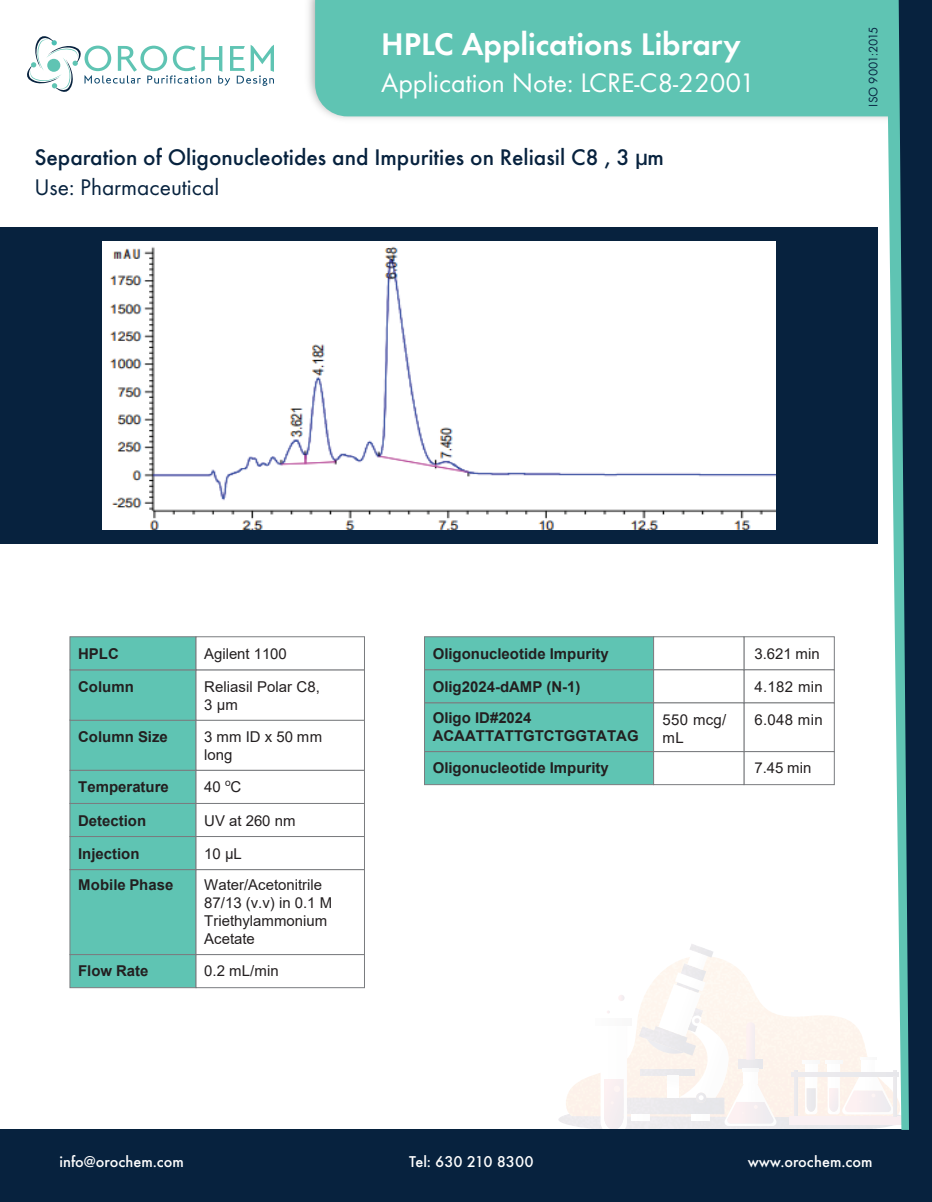
<style>
.page{position:relative;width:932px;height:1202px;background:#fff}
.page>*{position:absolute;margin:0;border:0;box-sizing:border-box;transform-origin:0 0}
.t1{font:600 32.4px "Futura EF";color:#fff}
.t2{font:27.75px "Futura EF";color:#fff}
.t3{font:500 23.4px "Futura EF";color:#07223e}
.t4{font:23.4px "Futura EF";color:#07223e}
.t5{font:500 16.2px "Futura EF";color:#fff}
.t6{font:15px/18px "Arial";color:#231f20}
.t7{font:700 15px/18px "Arial";color:#231f20}
.t8{font:12.75px "Futura PT";letter-spacing:-.015em;color:#06213f}
</style>
<div class="page">
<svg style="left:805px;top:1063px;width:12px;height:51px"></svg>
<hr style="left:802px;top:1060px;width:17px;height:3px;background:#fafafa">
<hr style="left:794px;top:1076px;width:3px;height:40px;background:#eceaee">
<div style="left:789px;top:1116px;width:112px;height:8px;background:#f9f0f3"></div>
<img style="left:586px;top:1042px;width:14px;height:87px">
<hr style="left:791px;top:1072px;width:107px;height:4px;background:#ecebee">
<svg style="left:600px;top:943px;width:177px;height:186px"></svg>
<img style="left:308px;top:0;width:519px;height:119px">
<div style="left:315px;top:0;width:512px;height:116px;background:#5fc4b3"></div>
<div style="left:0;top:1129px;width:932px;height:73px;background:#07223e"></div>
<div style="left:0;top:227px;width:878px;height:317px;background:#07223e"></div>
<svg style="left:827px;top:0;width:105px;height:1130px"></svg>
<svg style="left:27px;top:36px;width:247px;height:56px"></svg>
<img style="left:103px;top:242px;width:672px;height:287px">
<div style="left:424px;top:751px;width:230px;height:34px;background:#5fc4b3;border:1px solid #7a7c7f"></div>
<div style="left:743px;top:751px;width:91px;height:34px;background:#fff;border:1px solid #7a7c7f"></div>
<div style="left:424px;top:636px;width:230px;height:34px;background:#5fc4b3;border:1px solid #7a7c7f"></div>
<div style="left:743px;top:636px;width:91px;height:34px;background:#fff;border:1px solid #7a7c7f"></div>
<div style="left:424px;top:669px;width:230px;height:34px;background:#5fc4b3;border:1px solid #7a7c7f"></div>
<div style="left:743px;top:669px;width:91px;height:34px;background:#fff;border:1px solid #7a7c7f"></div>
<div style="left:424px;top:702px;width:230px;height:50px;background:#5fc4b3;border:1px solid #7a7c7f"></div>
<div style="left:743px;top:702px;width:91px;height:50px;background:#fff;border:1px solid #7a7c7f"></div>
<div style="left:653px;top:751px;width:91px;height:34px;background:#fff;border:1px solid #7a7c7f"></div>
<div style="left:653px;top:636px;width:91px;height:34px;background:#fff;border:1px solid #7a7c7f"></div>
<div style="left:653px;top:669px;width:91px;height:34px;background:#fff;border:1px solid #7a7c7f"></div>
<div style="left:653px;top:702px;width:91px;height:50px;background:#fff;border:1px solid #7a7c7f"></div>
<div style="left:70px;top:719px;width:126px;height:51px;background:#5fc4b3;border:1px solid #7a7c7f"></div>
<div style="left:196px;top:719px;width:169px;height:51px;background:#fff;border:1px solid #7a7c7f"></div>
<div style="left:70px;top:669px;width:126px;height:51px;background:#5fc4b3;border:1px solid #7a7c7f"></div>
<div style="left:196px;top:669px;width:169px;height:51px;background:#fff;border:1px solid #7a7c7f"></div>
<div style="left:70px;top:869px;width:126px;height:86px;background:#5fc4b3;border:1px solid #7a7c7f"></div>
<div style="left:70px;top:803px;width:126px;height:34px;background:#5fc4b3;border:1px solid #7a7c7f"></div>
<div style="left:196px;top:803px;width:169px;height:34px;background:#fff;border:1px solid #7a7c7f"></div>
<div style="left:70px;top:954px;width:126px;height:34px;background:#5fc4b3;border:1px solid #7a7c7f"></div>
<div style="left:196px;top:954px;width:169px;height:34px;background:#fff;border:1px solid #7a7c7f"></div>
<div style="left:70px;top:770px;width:126px;height:33px;background:#5fc4b3;border:1px solid #7a7c7f"></div>
<div style="left:196px;top:770px;width:169px;height:33px;background:#fff;border:1px solid #7a7c7f"></div>
<div style="left:70px;top:836px;width:126px;height:34px;background:#5fc4b3;border:1px solid #7a7c7f"></div>
<div style="left:196px;top:836px;width:169px;height:34px;background:#fff;border:1px solid #7a7c7f"></div>
<div style="left:70px;top:636px;width:126px;height:34px;background:#5fc4b3;border:1px solid #7a7c7f"></div>
<div style="left:196px;top:636px;width:169px;height:34px;background:#fff;border:1px solid #7a7c7f"></div>
<h1 class="t1" style="left:381px;top:24px;width:361px">HPLC Applications Library</h1>
<h2 class="t2" style="left:381px;top:67px;width:375px">Application Note: LCRE-C8-22001</h2>
<h3 class="t3" style="left:34px;top:144px;width:631px">Separation of Oligonucleotides and Impurities on Reliasil C8 , 3 µm</h3>
<h3 class="t4" style="left:34px;top:174px;width:186px">Use: Pharmaceutical</h3>
<p class="t8" style="left:865px;top:107px;width:81px;rotate:-90deg">ISO 9001:2015</p>
<p class="t7" style="left:78px;top:644px;width:42px">HPLC</p>
<p class="t6" style="left:204px;top:644px;width:84px">Agilent 1100</p>
<p class="t7" style="left:78px;top:677px;width:57px">Column</p>
<p class="t6" style="left:204px;top:677px;width:117px">Reliasil Polar C8,<br>3 μm</p>
<p class="t7" style="left:78px;top:727px;width:91px">Column Size</p>
<p class="t6" style="left:204px;top:727px;width:119px">3 mm ID x 50 mm long</p>
<p class="t7" style="left:78px;top:778px;width:92px">Temperature</p>
<p class="t6" style="left:204px;top:778px;width:39px">40 <sup>o</sup>C</p>
<p class="t7" style="left:78px;top:811px;width:70px">Detection</p>
<p class="t6" style="left:204px;top:811px;width:93px">UV at 260 nm</p>
<p class="t7" style="left:78px;top:844px;width:63px">Injection</p>
<p class="t6" style="left:204px;top:844px;width:39px">10 µL</p>
<p class="t7" style="left:78px;top:876px;width:97px">Mobile Phase</p>
<p class="t6" style="left:204px;top:875px;width:129px">Water/Acetonitrile<br>87/13 (v.v) in 0.1 M<br>Triethylammonium<br>Acetate</p>
<p class="t7" style="left:78px;top:962px;width:72px">Flow Rate</p>
<p class="t6" style="left:204px;top:962px;width:76px">0.2 mL/min</p>
<p class="t7" style="left:432px;top:644px;width:177px">Oligonucleotide Impurity</p>
<p class="t6" style="left:754px;top:644px;width:67px">3.621 min</p>
<p class="t7" style="left:432px;top:677px;width:149px">Olig2024-dAMP (N-1)</p>
<p class="t6" style="left:754px;top:677px;width:70px">4.182 min</p>
<p class="t7" style="left:432px;top:709px;width:207px">Oligo ID#2024<br>ACAATTATTGTCTGGTATAG</p>
<p class="t6" style="left:662px;top:710px;width:65px">550 mcg/</p>
<p class="t6" style="left:754px;top:710px;width:70px">6.048 min</p>
<p class="t6" style="left:662px;top:728px;width:23px">mL</p>
<p class="t7" style="left:432px;top:759px;width:177px">Oligonucleotide Impurity</p>
<p class="t6" style="left:754px;top:759px;width:59px">7.45 min</p>
<p class="t5" style="left:60px;top:1152px;width:126px">info@orochem.com</p>
<p class="t5" style="left:409px;top:1152px;width:126px">Tel: 630 210 8300</p>
<p class="t5" style="left:747px;top:1152px;width:126px">www.orochem.com</p>
</div>
